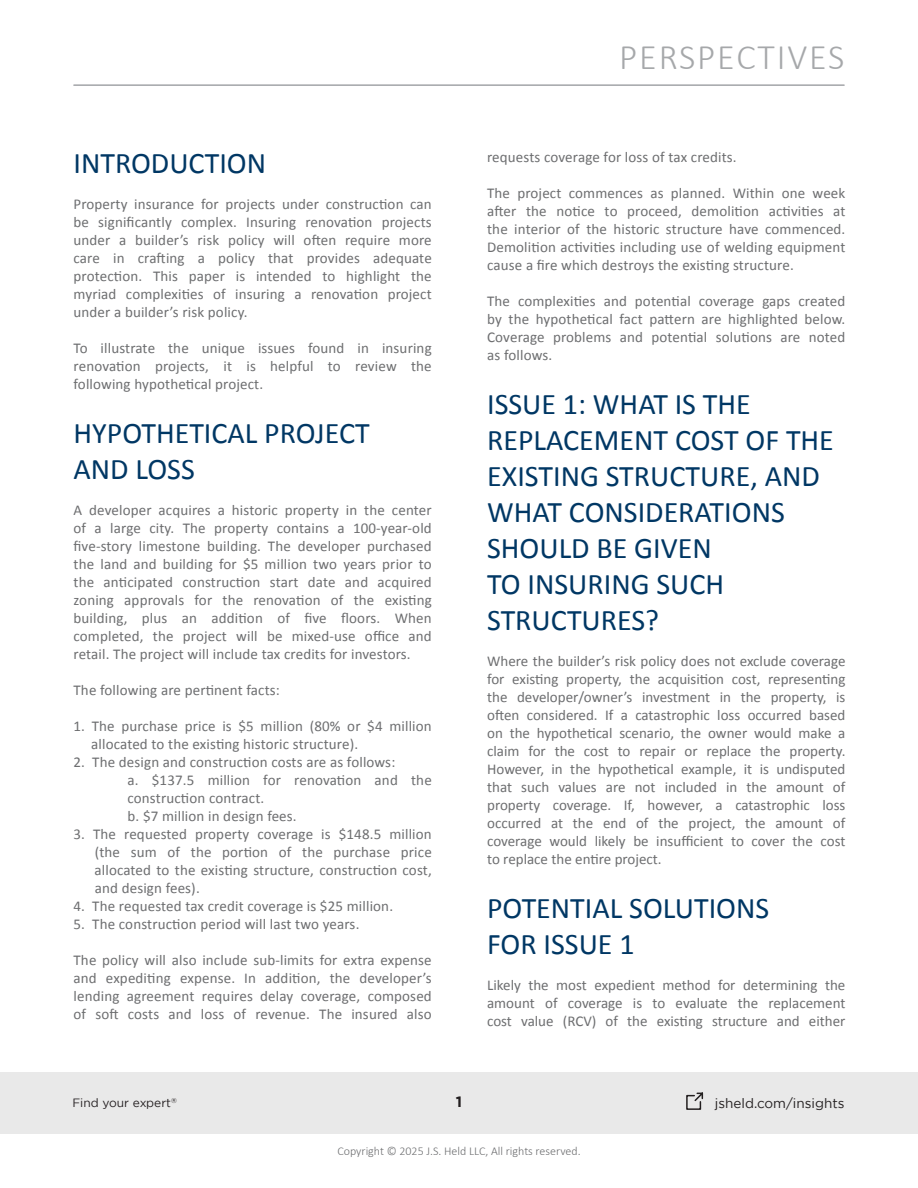
<style>
.page{position:relative;width:918px;height:1188px;background:#fff}
.page>*{position:absolute;margin:0;border:0;box-sizing:border-box;transform-origin:0 0}
.t1{font:300 36px "Calibri";letter-spacing:.05em;color:#a6a8aa}
.Main_Titles{font:30px/36px "Calibri";color:#003764}
.Text_Styles{font:15px/18px "Calibri";letter-spacing:.01em;color:#6d6e70;text-align:justify}
.t2{font:700 15px "Gotham";color:#231f20}
.t3{font:13.5px "Gotham";color:#231f20}
.t4{font:300 12px "Calibri";color:#6d6e70}
.t5{font:12px "Gotham";color:#241f21}
.t6{font:7.05px "Gotham";color:#241f21}
</style>
<div class="page">
<div style="left:0;top:1072px;width:918px;height:62px;background:#e9e9e9"></div>
<svg style="left:686px;top:1092px;width:18px;height:18px"></svg>
<hr style="left:74px;top:85px;width:770px;height:1px;background:#a6a8ab">
<p class="Main_Titles" style="left:74px;top:144px;width:194px">INTRODUCTION</p>
<p class="Text_Styles" style="left:74px;top:194px;width:360px">Property insurance for projects under construction can be significantly complex. Insuring renovation projects under a builder’s risk policy will often require more care in crafting a policy that provides adequate protection. This paper is intended to highlight the myriad complexities of insuring a renovation project under a builder’s risk policy.</p>
<p class="Text_Styles" style="left:74px;top:338px;width:360px">To illustrate the unique issues found in insuring renovation projects, it is helpful to review the following hypothetical project.</p>
<p class="Main_Titles" style="left:74px;top:414px;width:298px">HYPOTHETICAL PROJECT<br>AND LOSS</p>
<p class="Text_Styles" style="left:74px;top:500px;width:360px">A developer acquires a historic property in the center of a large city. The property contains a 100-year-old five-story limestone building. The developer purchased the land and building for $5 million two years prior to the anticipated construction start date and acquired zoning approvals for the renovation of the existing building, plus an addition of five floors. When completed, the project will be mixed-use office and retail. The project will include tax credits for investors.</p>
<p class="Text_Styles" style="left:74px;top:680px;width:208px">The following are pertinent facts:</p>
<p class="Text_Styles" style="left:91px;top:716px;width:342px;text-indent:-18px">1. The purchase price is $5 million (80% or $4 million allocated to the existing historic structure).</p>
<p class="Text_Styles" style="left:74px;top:752px;width:323px">2. The design and construction costs are as follows:</p>
<p class="Text_Styles" style="left:128px;top:770px;width:306px">a. $137.5 million for renovation and the construction contract.</p>
<p class="Text_Styles" style="left:128px;top:806px;width:171px">b. $7 million in design fees.</p>
<p class="Text_Styles" style="left:94px;top:824px;width:339px;text-indent:-21px">3. The requested property coverage is $148.5 million (the sum of the portion of the purchase price allocated to the existing structure, construction cost, and design fees).</p>
<p class="Text_Styles" style="left:74px;top:896px;width:321px">4. The requested tax credit coverage is $25 million.</p>
<p class="Text_Styles" style="left:74px;top:914px;width:287px">5. The construction period will last two years.</p>
<p class="Text_Styles" style="left:74px;top:950px;width:360px">The policy will also include sub-limits for extra expense and expediting expense. In addition, the developer’s lending agreement requires delay coverage, composed of soft costs and loss of revenue. The insured also</p>
<h1 class="t1" style="left:619px;top:35px;width:227px">PERSPECTIVES</h1>
<p class="Text_Styles" style="left:487px;top:147px;width:251px">requests coverage for loss of tax credits.</p>
<p class="Text_Styles" style="left:487px;top:183px;width:360px">The project commences as planned. Within one week after the notice to proceed, demolition activities at the interior of the historic structure have commenced.<br>Demolition activities including use of welding equipment cause a fire which destroys the existing structure.</p>
<p class="Text_Styles" style="left:487px;top:291px;width:360px">The complexities and potential coverage gaps created by the hypothetical fact pattern are highlighted below.<br>Coverage problems and potential solutions are noted as follows.</p>
<p class="Main_Titles" style="left:487px;top:385px;width:348px">ISSUE 1: WHAT IS THE<br>REPLACEMENT COST OF THE<br>EXISTING STRUCTURE, AND<br>WHAT CONSIDERATIONS<br>SHOULD BE GIVEN<br>TO INSURING SUCH<br>STRUCTURES?</p>
<p class="Text_Styles" style="left:487px;top:651px;width:360px">Where the builder’s risk policy does not exclude coverage for existing property, the acquisition cost, representing the developer/owner’s investment in the property, is often considered. If a catastrophic loss occurred based on the hypothetical scenario, the owner would make a claim for the cost to repair or replace the property.<br>However, in the hypothetical example, it is undisputed that such values are not included in the amount of property coverage. If, however, a catastrophic loss occurred at the end of the project, the amount of coverage would likely be insufficient to cover the cost to replace the entire project.</p>
<p class="Main_Titles" style="left:487px;top:889px;width:284px">POTENTIAL SOLUTIONS<br>FOR ISSUE 1</p>
<p class="Text_Styles" style="left:487px;top:975px;width:360px">Likely the most expedient method for determining the amount of coverage is to evaluate the replacement cost value (RCV) of the existing structure and either</p>
<p class="t5" style="left:72px;top:1096px;width:100px">Find your expert</p>
<p class="t2" style="left:456px;top:1093px;width:8px">1</p>
<p class="t3" style="left:715px;top:1095px;width:131px">jsheld.com/insights</p>
<p class="t6" style="left:171px;top:1096px;width:7px">®</p>
<p class="t4" style="left:337px;top:1144px;width:245px">Copyright © 2025 J.S. Held LLC, All rights reserved.</p>
</div>
